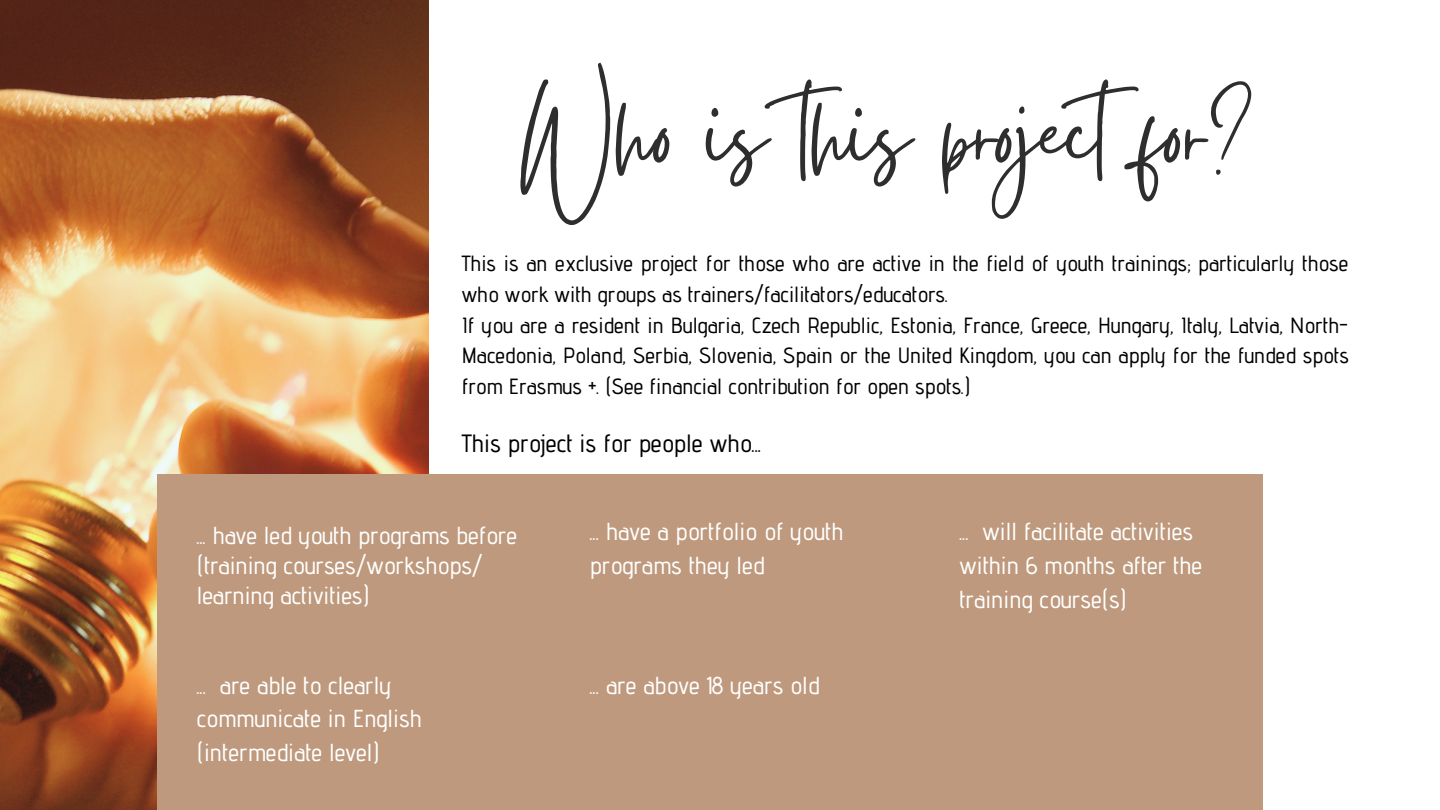
<style>
.page{position:relative;width:1440px;height:810px;background:#fff}
.page>*{position:absolute;margin:0;border:0;box-sizing:border-box;transform-origin:0 0}
.t1{font:120px "Gistesy";color:#2e2e2e}
.t2{font:500 25px "Advent Pro";color:#000}
.t3{font:500 24.6px/33.8px "Advent Pro";color:#fff}
.t4{font:500 22px/30.8px "Advent Pro";color:#000}
</style>
<div class="page">
<img style="left:0;top:0;width:428px;height:810px">
<div style="left:157px;top:474px;width:1106px;height:336px;background:#be997d"></div>
<p class="t1" style="left:522px;top:49px;width:733px">Who is this projectfor?</p>
<p class="t4" style="left:462px;top:248px;width:888px">This is an exclusive project for those who are active in the field of youth trainings; particularly those who work with groups as trainers/facilitators/educators.</p>
<p class="t4" style="left:462px;top:309px;width:889px;text-align:justify">If you are a resident in Bulgaria, Czech Republic, Estonia, France, Greece, Hungary, Italy, Latvia, North-Macedonia, Poland, Serbia, Slovenia, Spain or the United Kingdom, you can apply for the funded spots from Erasmus +. (See financial contribution for open spots.)</p>
<p class="t2" style="left:462px;top:428px;width:301px">This project is for people who...</p>
<p class="t3" style="left:197px;top:518px;width:322px">... have led youth programs before</p>
<p class="t3" style="left:197px;top:550px;width:287px;line-height:30px">(training courses/workshops/ learning activities)</p>
<p class="t3" style="left:197px;top:668px;width:227px">... are able to clearly communicate in English (intermediate level)</p>
<p class="t3" style="left:590px;top:514px;width:255px">... have a portfolio of youth programs they led</p>
<p class="t3" style="left:590px;top:668px;width:231px">... are above 18 years old</p>
<p class="t3" style="left:959px;top:514px;width:244px">... will facilitate activities within 6 months after the training course(s)</p>
</div>
